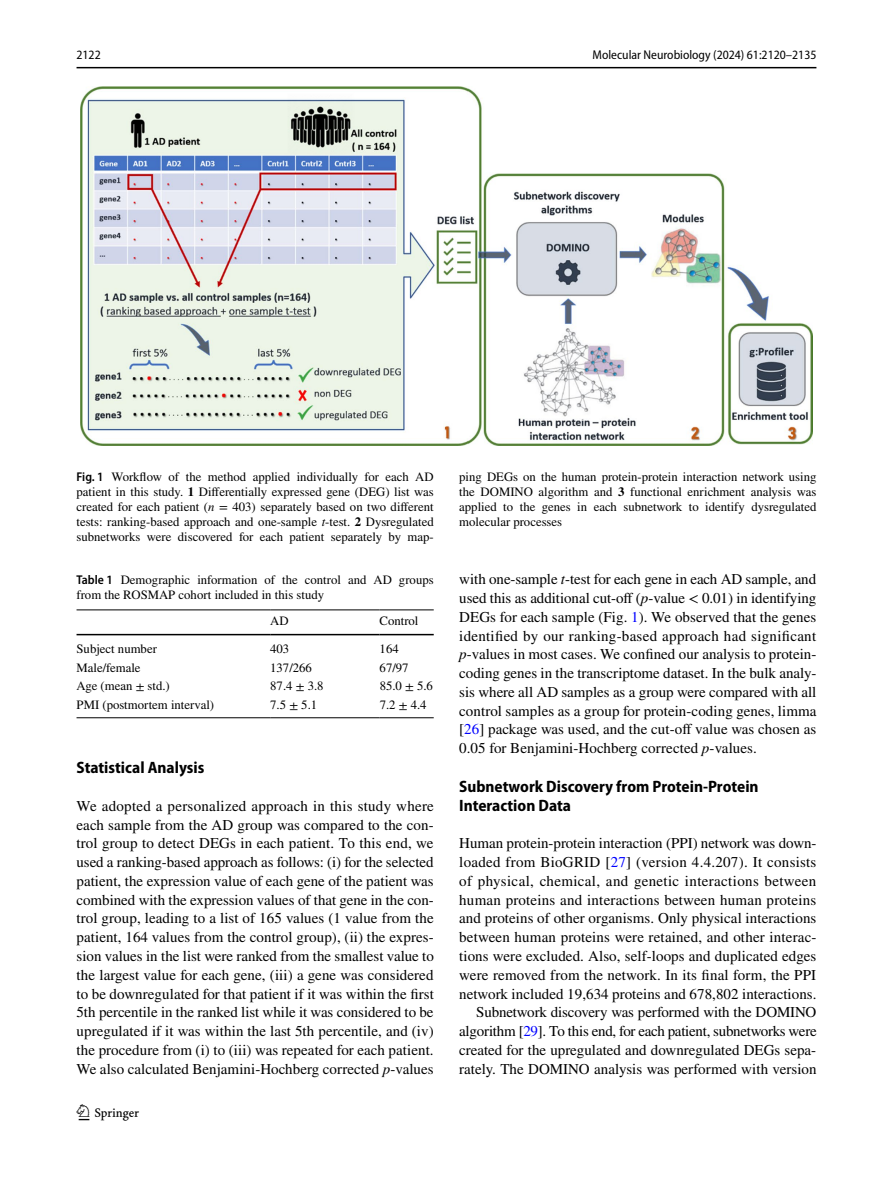
<style>
.page{position:relative;width:893px;height:1187px;background:#fff}
.page>*{position:absolute;margin:0;border:0;box-sizing:border-box;transform-origin:0 0}
.t1{font:22.5px "Springnew Regular 3";color:#000}
.t2{font:700 semi-condensed 16.5px/18.8px "Myriad Pro";color:#000}
.t3{font:15px/18.8px "STIX";letter-spacing:.005em;color:#000;text-align:justify}
.t4{font:12.75px/15px "STIX";color:#000;text-align:justify}
.t5{font:semi-condensed 12.75px "Myriad Pro";color:#000}
.s1{font-family:"Myriad Pro";font-weight:600;font-stretch:semi-condensed}
.s2{font-weight:700}
.s3{font-style:italic}
.s4{color:#00f}
</style>
<div class="page">
<hr style="left:77px;top:67px;width:739px;height:1px;background:#000">
<img style="left:81px;top:87px;width:731px;height:359px">
<hr style="left:77px;top:609px;width:193px;height:1px;background:#000">
<hr style="left:77px;top:633px;width:193px;height:2px;background:#000">
<hr style="left:270px;top:609px;width:110px;height:1px;background:#000">
<hr style="left:270px;top:633px;width:110px;height:2px;background:#000">
<hr style="left:380px;top:609px;width:54px;height:1px;background:#000">
<hr style="left:380px;top:633px;width:54px;height:2px;background:#000">
<hr style="left:77px;top:717px;width:193px;height:1px;background:#000">
<hr style="left:270px;top:717px;width:110px;height:1px;background:#000">
<hr style="left:380px;top:717px;width:54px;height:1px;background:#000">
<p class="t5" style="left:77px;top:48px;width:26px">2122</p>
<p class="t5" style="left:593px;top:48px;width:225px">Molecular Neurobiology (2024) 61:2120–2135</p>
<p class="t4" style="left:77px;top:470px;width:359px"><span class="s1">Fig. 1</span> Workflow of the method applied individually for each AD patient in this study. <span class="s2">1</span> Differentially expressed gene (DEG) list was created for each patient (<span class="s3">n</span> = 403) separately based on two different tests: ranking-based approach and one-sample <span class="s3">t</span>-test. <span class="s2">2</span> Dysregulated subnetworks were discovered for each patient separately by map-</p>
<p class="t4" style="left:459px;top:470px;width:359px">ping DEGs on the human protein-protein interaction network using the DOMINO algorithm and <span class="s2">3</span> functional enrichment analysis was applied to the genes in each subnetwork to identify dysregulated molecular processes</p>
<p class="t4" style="left:77px;top:573px;width:359px"><span class="s1">Table 1</span> Demographic information of the control and AD groups from the ROSMAP cohort included in this study</p>
<p class="t4" style="left:270px;top:614px;width:20px">AD</p>
<p class="t4" style="left:380px;top:614px;width:40px">Control</p>
<p class="t4" style="left:77px;top:642px;width:82px">Subject number</p>
<p class="t4" style="left:270px;top:642px;width:21px">403</p>
<p class="t4" style="left:380px;top:642px;width:21px">164</p>
<p class="t4" style="left:77px;top:660px;width:66px">Male/female</p>
<p class="t4" style="left:270px;top:660px;width:43px">137/266</p>
<p class="t4" style="left:380px;top:660px;width:31px">67/97</p>
<p class="t4" style="left:77px;top:679px;width:95px">Age (mean ± std.)</p>
<p class="t4" style="left:270px;top:679px;width:55px">87.4 ± 3.8</p>
<p class="t4" style="left:380px;top:679px;width:55px">85.0 ± 5.6</p>
<p class="t4" style="left:77px;top:698px;width:139px">PMI (postmortem interval)</p>
<p class="t4" style="left:270px;top:698px;width:48px">7.5 ± 5.1</p>
<p class="t4" style="left:380px;top:698px;width:48px">7.2 ± 4.4</p>
<p class="t3" style="left:459px;top:571px;width:359px">with one-sample <span class="s3">t</span>-test for each gene in each AD sample, and used this as additional cut-off (<span class="s3">p</span>-value &lt; 0.01) in identifying DEGs for each sample (Fig. <span class="s4">1</span>). We observed that the genes identified by our ranking-based approach had significant <span class="s3">p</span>-values in most cases. We confined our analysis to protein&shy;coding genes in the transcriptome dataset. In the bulk analy&shy;sis where all AD samples as a group were compared with all control samples as a group for protein-coding genes, limma [<span class="s4">26</span>] package was used, and the cut-off value was chosen as 0.05 for Benjamini-Hochberg corrected <span class="s3">p</span>-values.</p>
<p class="t2" style="left:459px;top:777px;width:301px">Subnetwork Discovery from Protein‑Protein<br>Interaction Data</p>
<p class="t3" style="left:459px;top:835px;width:359px;text-align:right">Human protein-protein interaction (PPI) network was down&shy;loaded from BioGRID [<span class="s4">27</span>] (version 4.4.207). It consists of physical, chemical, and genetic interactions between human proteins and interactions between human proteins and proteins of other organisms. Only physical interactions between human proteins were retained, and other interac&shy;tions were excluded. Also, self-loops and duplicated edges were removed from the network. In its final form, the PPI network included 19,634 proteins and 678,802 interactions.<br>Subnetwork discovery was performed with the DOMINO algorithm [<span class="s4">29</span>]. To this end, for each patient, subnetworks were created for the upregulated and downregulated DEGs sepa&shy;rately. The DOMINO analysis was performed with version</p>
<p class="t2" style="left:77px;top:758px;width:129px">Statistical Analysis</p>
<p class="t3" style="left:77px;top:797px;width:359px">We adopted a personalized approach in this study where each sample from the AD group was compared to the con&shy;trol group to detect DEGs in each patient. To this end, we used a ranking-based approach as follows: (i) for the selected patient, the expression value of each gene of the patient was combined with the expression values of that gene in the con&shy;trol group, leading to a list of 165 values (1 value from the patient, 164 values from the control group), (ii) the expres&shy;sion values in the list were ranked from the smallest value to the largest value for each gene, (iii) a gene was considered to be downregulated for that patient if it was within the first 5th percentile in the ranked list while it was considered to be upregulated if it was within the last 5th percentile, and (iv) the procedure from (i) to (iii) was repeated for each patient.<br>We also calculated Benjamini-Hochberg corrected <span class="s3">p</span>-values</p>
<h1 class="t1" style="left:79px;top:1104px;width:62px">1 3</h1>
</div>
